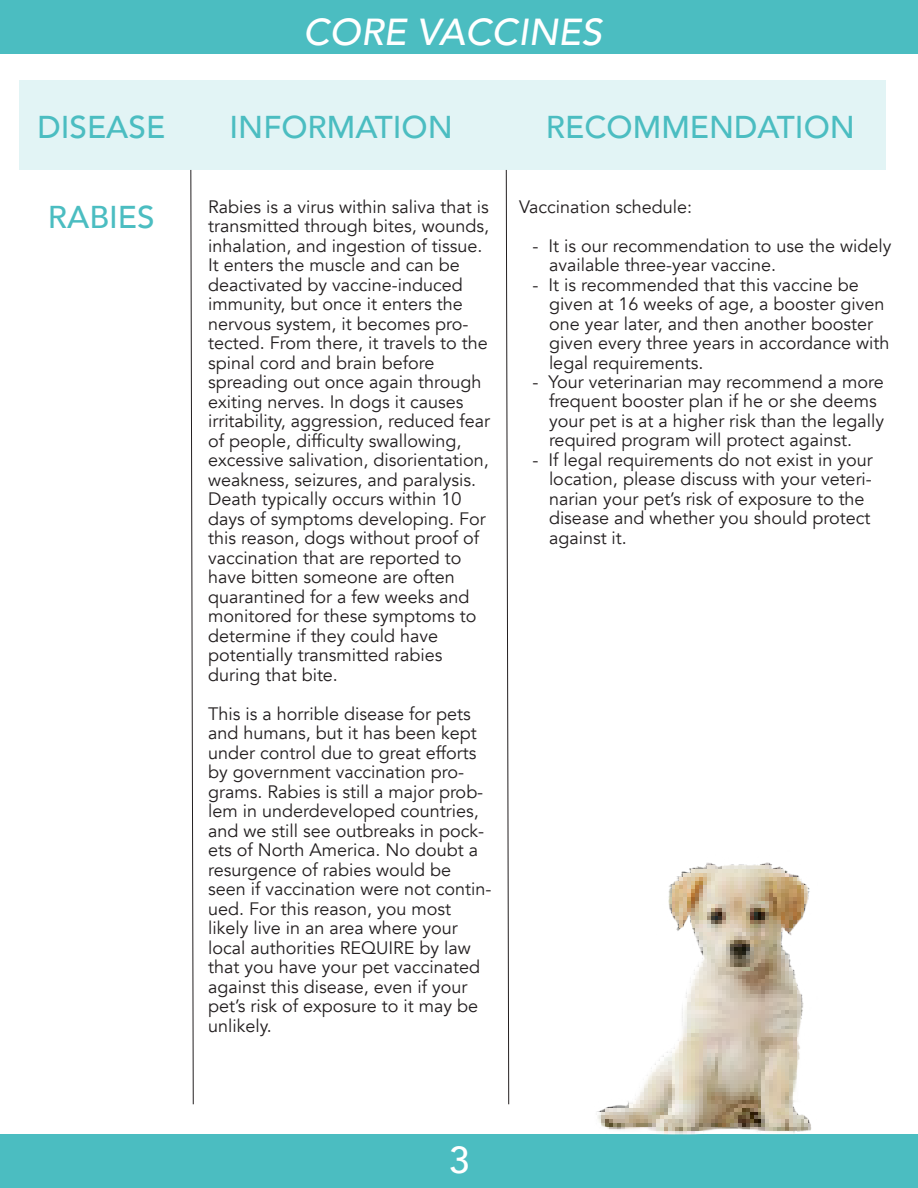
<style>
.page{position:relative;width:918px;height:1188px;background:#fff}
.page>*{position:absolute;margin:0;border:0;box-sizing:border-box;transform-origin:0 0}
.t1{font:italic 500 37.5px "Avenir";color:#fff}
.t2{font:500 37.5px "Avenir";color:#fff}
.t3{font:500 31.5px "Avenir";color:#4bbdc1}
.t4{font:18px/19.5px "Avenir";color:#231f20}
</style>
<div class="page">
<div style="left:0;top:1135px;width:918px;height:53px;background:#4bbdc1"></div>
<div style="left:0;top:0;width:918px;height:53px;background:#4bbdc1"></div>
<div style="left:19px;top:81px;width:867px;height:89px;background:#e2f4f5"></div>
<svg style="left:190px;top:170px;width:4px;height:935px"></svg>
<img style="left:527px;top:862px;width:297px;height:273px">
<svg style="left:506px;top:169px;width:3px;height:936px"></svg>
<h1 class="t1" style="left:303px;top:10px;width:300px">CORE VACCINES</h1>
<h2 class="t3" style="left:37px;top:100px;width:129px">DISEASE</h2>
<h2 class="t3" style="left:230px;top:100px;width:225px">INFORMATION</h2>
<h2 class="t3" style="left:546px;top:100px;width:311px">RECOMMENDATION</h2>
<h2 class="t3" style="left:48px;top:189px;width:108px">RABIES</h2>
<p class="t4" style="left:208px;top:197px;width:284px">Rabies is a virus within saliva that is transmitted through bites, wounds, inhalation, and ingestion of tissue.<br>It enters the muscle and can be deactivated by vaccine-induced immunity, but once it enters the nervous system, it becomes pro&shy;tected. From there, it travels to the spinal cord and brain before spreading out once again through exiting nerves. In dogs it causes irritability, aggression, reduced fear of people, difficulty swallowing, excessive salivation, disorientation, weakness, seizures, and paralysis.<br>Death typically occurs within 10 days of symptoms developing. For this reason, dogs without proof of vaccination that are reported to have bitten someone are often quarantined for a few weeks and monitored for these symptoms to determine if they could have potentially transmitted rabies during that bite.</p>
<p class="t4" style="left:208px;top:704px;width:285px">This is a horrible disease for pets and humans, but it has been kept under control due to great efforts by government vaccination pro&shy;grams. Rabies is still a major prob&shy;lem in underdeveloped countries, and we still see outbreaks in pock&shy;ets of North America. No doubt a resurgence of rabies would be seen if vaccination were not contin&shy;ued. For this reason, you most likely live in an area where your local authorities REQUIRE by law that you have your pet vaccinated against this disease, even if your pet’s risk of exposure to it may be unlikely.</p>
<p class="t4" style="left:519px;top:197px;width:175px">Vaccination schedule:</p>
<p class="t4" style="left:549px;top:236px;width:344px;text-indent:-17px">- It is our recommendation to use the widely available three-year vaccine.</p>
<p class="t4" style="left:549px;top:275px;width:342px;text-indent:-17px">- It is recommended that this vaccine be given at 16 weeks of age, a booster given one year later, and then another booster given every three years in accordance with legal requirements.</p>
<p class="t4" style="left:549px;top:372px;width:337px;text-indent:-17px">- Your veterinarian may recommend a more frequent booster plan if he or she deems your pet is at a higher risk than the legally required program will protect against.</p>
<p class="t4" style="left:549px;top:450px;width:325px;text-indent:-17px">- If legal requirements do not exist in your location, please discuss with your veteri&shy;narian your pet’s risk of exposure to the disease and whether you should protect against it.</p>
<h1 class="t2" style="left:449px;top:1128px;width:22px">3</h1>
</div>
